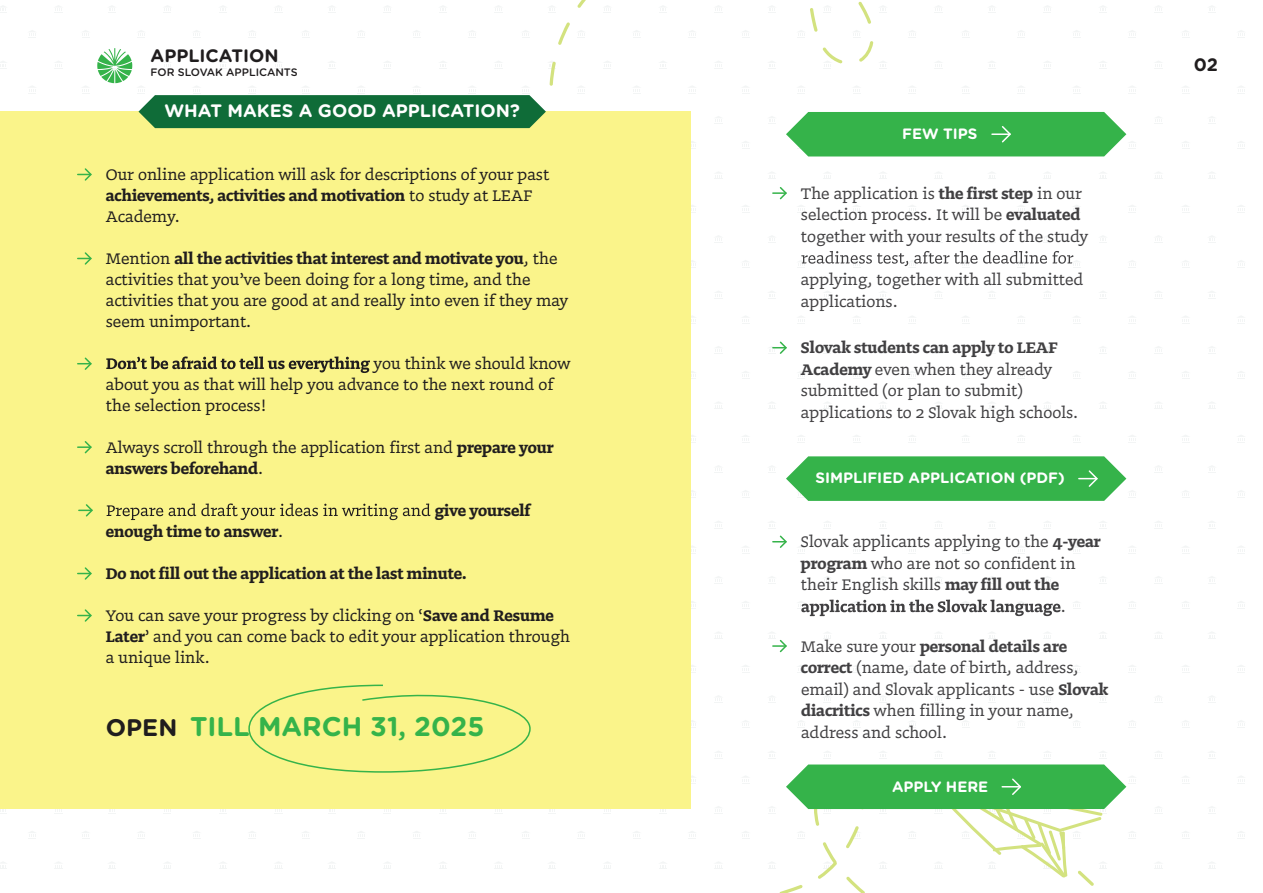
<style>
.page{position:relative;width:1263px;height:893px;background:#fff}
.page>*{position:absolute;margin:0;border:0;box-sizing:border-box;transform-origin:0 0}
.t1{font:700 27px "Gotham Rounded";color:#35b34a}
.t2{font:18px/21px "Doko";color:#201d1e}
.t3{font:18px/21.6px "Doko";color:#414042}
.t4{font:700 18px "Doko";color:#201d1e}
.t5{font:700 18px "Gotham Rounded";color:#fff}
.t6{font:700 18px "Gotham Rounded";color:#201d1e}
.t7{font:700 15px "Gotham Rounded";color:#fff}
.t8{font:500 10.8px "Gotham Rounded";color:#201d1e}
.s1{font-weight:700}
.s2{font-weight:400}
.s3{font-size:24px;color:#201d1e}
</style>
<div class="page">
<div style="left:0;top:112px;width:691px;height:697px;background:#faf48a"></div>
<svg style="left:138px;top:95px;width:408px;height:33px;background:#19723e"></svg>
<svg style="left:248px;top:684px;width:283px;height:89px"></svg>
<svg style="left:97px;top:48px;width:35px;height:35px"></svg>
<svg style="left:106px;top:356px;width:264px;height:17px"></svg>
<svg style="left:106px;top:503px;width:324px;height:17px"></svg>
<svg style="left:78px;top:168px;width:14px;height:13px"></svg>
<svg style="left:78px;top:252px;width:14px;height:13px"></svg>
<svg style="left:78px;top:357px;width:14px;height:13px"></svg>
<svg style="left:78px;top:441px;width:14px;height:13px"></svg>
<svg style="left:79px;top:504px;width:14px;height:13px"></svg>
<svg style="left:78px;top:567px;width:14px;height:13px"></svg>
<svg style="left:78px;top:609px;width:14px;height:13px"></svg>
<svg style="left:659px;top:776px;width:435px;height:117px"></svg>
<svg style="left:550px;top:0;width:336px;height:86px"></svg>
<svg style="left:786px;top:456px;width:340px;height:45px;background:#45b958"></svg>
<svg style="left:786px;top:112px;width:340px;height:44px;background:#42b856"></svg>
<svg style="left:801px;top:251px;width:273px;height:15px"></svg>
<svg style="left:773px;top:187px;width:14px;height:13px"></svg>
<svg style="left:773px;top:341px;width:14px;height:13px"></svg>
<svg style="left:801px;top:600px;width:260px;height:16px"></svg>
<svg style="left:786px;top:764px;width:340px;height:114px"></svg>
<svg style="left:773px;top:535px;width:14px;height:13px"></svg>
<svg style="left:773px;top:638px;width:14px;height:15px"></svg>
<p class="t6" style="left:151px;top:42px;width:129px">APPLICATION</p>
<p class="t8" style="left:151px;top:65px;width:149px">FOR SLOVAK APPLICANTS</p>
<p class="t5" style="left:165px;top:98px;width:357px">WHAT MAKES A GOOD APPLICATION?</p>
<p class="t2" style="left:106px;top:164px;width:445px">Our online application will ask for descriptions of your past <span class="s1">achievements, activities and motivation</span> to study at LEAF<br>Academy.</p>
<p class="t2" style="left:106px;top:248px;width:464px">Mention <span class="s1">all the activities that interest and motivate you</span>, the activities that you’ve been doing for a long time, and the activities that you are good at and really into even if they may seem unimportant.</p>
<p class="t2" style="left:106px;top:353px;width:466px;text-indent:268px">you think we should know about you as that will help you advance to the next round of the selection process!</p>
<p class="t2" style="left:106px;top:437px;width:449px">Always scroll through the application first and <span class="s1">prepare your answers beforehand</span>.</p>
<p class="t4" style="left:435px;top:499px;width:97px">give yourself</p>
<p class="t4" style="left:106px;top:520px;width:179px">enough time to answer<span class="s2">.</span></p>
<p class="t4" style="left:106px;top:562px;width:362px">Do not fill out the application at the last minute.</p>
<p class="t2" style="left:106px;top:605px;width:466px">You can save your progress by clicking on ‘<span class="s1">Save and Resume<br>Later</span>’ and you can come back to edit your application through a unique link.</p>
<h1 class="t1" style="left:106px;top:707px;width:380px"><span class="s3">OPEN</span> TILL MARCH 31, 2025</h1>
<p class="t7" style="left:902px;top:122px;width:77px">FEW TIPS</p>
<p class="t3" style="left:801px;top:182px;width:289px">The application is <span class="s1">the first step</span> in our selection process. It will be <span class="s1">evaluated </span>together with your results of the study</p>
<p class="t3" style="left:801px;top:268px;width:284px">applying, together with all submitted applications.</p>
<p class="t3" style="left:801px;top:337px;width:279px"><span class="s1">Slovak students can apply to LEAF Academy</span> even when they already submitted (or plan to submit) applications to 2 Slovak high schools.</p>
<p class="t7" style="left:815px;top:467px;width:251px">SIMPLIFIED APPLICATION (PDF)</p>
<p class="t3" style="left:801px;top:531px;width:301px">Slovak applicants applying to the <span class="s1">4-year</span></p>
<p class="t3" style="left:801px;top:552px;width:276px"><span class="s1">program</span> who are not so confident in</p>
<p class="t3" style="left:801px;top:574px;width:260px">their English skills <span class="s1">may fill out the</span></p>
<p class="t3" style="left:1061px;top:595px;width:7px">.</p>
<p class="t3" style="left:801px;top:635px;width:309px">Make sure your <span class="s1">personal details are correct</span> (name, date of birth, address, email) and Slovak applicants - use <span class="s1">Slovak diacritics</span> when filling in your name, address and school.</p>
<p class="t7" style="left:892px;top:776px;width:98px">APPLY HERE</p>
<p class="t6" style="left:1194px;top:51px;width:26px">02</p>
</div>
